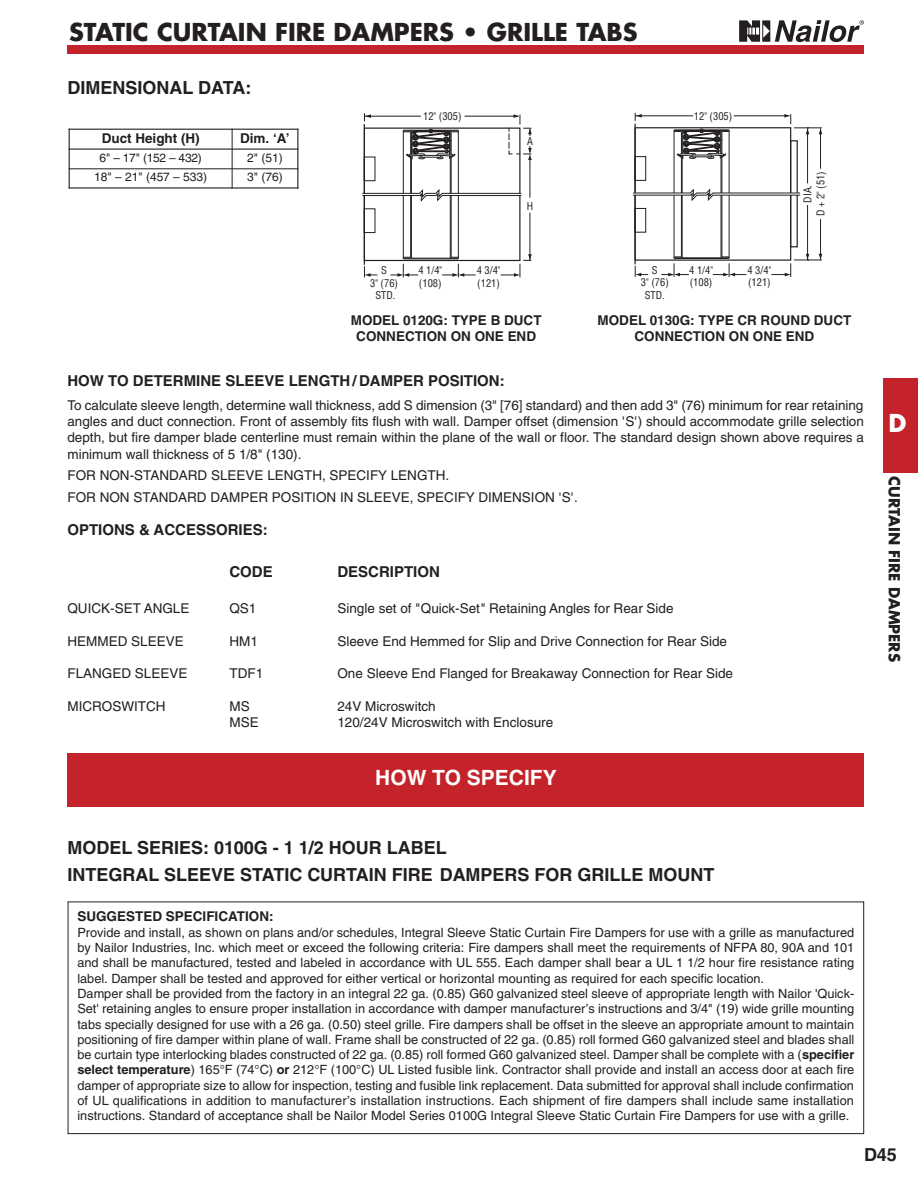
<style>
.page{position:relative;width:918px;height:1188px;background:#fff}
.page>*{position:absolute;margin:0;border:0;box-sizing:border-box;transform-origin:0 0}
.t1{font:700 24px "Futura";color:#231f20}
.t2{font:700 24px "Futura";color:#fff}
.t3{font:700 21px "Helvetica";color:#fff}
.t4{font:700 18px/27px "Helvetica";color:#231f20}
.t5{font:700 15px "Helvetica";color:#231f20}
.t6{font:700 15px "Futura";color:#231f20}
.t7{font:13.5px/16.2px "Helvetica";color:#231f20;text-align:justify}
.t8{font:700 13.5px/16.2px "Helvetica";color:#231f20;text-align:center}
.t9{font:12.75px/15.3px "Helvetica";color:#231f20}
.t10{font:12px "Helvetica";color:#231f20}
.t11{font:condensed 10.5px/12.6px "Helvetica";color:#231f20}
.s1{font-weight:700}
</style>
<div class="page">
<div style="left:884px;top:378px;width:34px;height:94px;background:#c4232a"></div>
<svg style="left:739px;top:20px;width:125px;height:22px"></svg>
<div style="left:68px;top:45px;width:796px;height:8px;background:#c4232a"></div>
<hr style="left:69px;top:129px;width:1px;height:60px;background:#231f20">
<hr style="left:232px;top:129px;width:1px;height:60px;background:#231f20">
<hr style="left:297px;top:129px;width:1px;height:60px;background:#231f20">
<hr style="left:69px;top:129px;width:229px;height:1px;background:#231f20">
<hr style="left:69px;top:149px;width:229px;height:1px;background:#231f20">
<hr style="left:69px;top:168px;width:229px;height:1px;background:#231f20">
<hr style="left:69px;top:187px;width:229px;height:2px;background:#231f20">
<div style="left:68px;top:753px;width:796px;height:54px;background:#c4232a"></div>
<div style="left:68px;top:902px;width:796px;height:232px;border:1px solid #231f20"></div>
<hr style="left:450px;top:158px;width:1px;height:35px;background:#231f20">
<hr style="left:411px;top:158px;width:1px;height:35px;background:#231f20">
<hr style="left:410px;top:158px;width:1px;height:35px;background:#231f20">
<hr style="left:451px;top:158px;width:1px;height:35px;background:#231f20">
<hr style="left:403px;top:131px;width:1px;height:62px;background:#231f20">
<hr style="left:458px;top:131px;width:1px;height:62px;background:#231f20">
<hr style="left:465px;top:116px;width:53px;height:1px;background:#231f20">
<hr style="left:365px;top:116px;width:56px;height:1px;background:#231f20">
<svg style="left:364px;top:113px;width:7px;height:8px"></svg>
<hr style="left:530px;top:158px;width:1px;height:40px;background:#231f20">
<svg style="left:362px;top:189px;width:170px;height:88px"></svg>
<svg style="left:403px;top:127px;width:56px;height:33px"></svg>
<div style="left:364px;top:128px;width:156px;height:66px;border:1px solid #231f20"></div>
<div style="left:364px;top:195px;width:157px;height:66px;border:1px solid #231f20"></div>
<hr style="left:364px;top:124px;width:1px;height:69px;background:#231f20">
<hr style="left:364px;top:195px;width:1px;height:70px;background:#231f20">
<div style="left:364px;top:208px;width:11px;height:25px;border:1px solid #231f20"></div>
<div style="left:364px;top:157px;width:11px;height:24px;border:1px solid #231f20"></div>
<svg style="left:509px;top:114px;width:23px;height:46px"></svg>
<hr style="left:721px;top:158px;width:1px;height:35px;background:#231f20">
<hr style="left:682px;top:158px;width:1px;height:35px;background:#231f20">
<hr style="left:681px;top:157px;width:1px;height:36px;background:#231f20">
<hr style="left:722px;top:157px;width:1px;height:36px;background:#231f20">
<hr style="left:674px;top:131px;width:1px;height:62px;background:#231f20">
<hr style="left:729px;top:131px;width:1px;height:62px;background:#231f20">
<svg style="left:673px;top:129px;width:57px;height:31px"></svg>
<hr style="left:734px;top:116px;width:55px;height:1px;background:#231f20">
<hr style="left:635px;top:116px;width:58px;height:1px;background:#231f20">
<svg style="left:635px;top:113px;width:7px;height:8px"></svg>
<hr style="left:807px;top:128px;width:1px;height:55px;background:#231f20">
<hr style="left:820px;top:128px;width:1px;height:41px;background:#231f20">
<svg style="left:784px;top:114px;width:38px;height:20px"></svg>
<svg style="left:633px;top:189px;width:189px;height:88px"></svg>
<div style="left:634px;top:127px;width:157px;height:66px;border:1px solid #231f20"></div>
<hr style="left:634px;top:124px;width:2px;height:69px;background:#231f20">
<hr style="left:634px;top:195px;width:2px;height:69px;background:#231f20">
<div style="left:634px;top:208px;width:12px;height:25px;border:1px solid #231f20"></div>
<div style="left:634px;top:156px;width:12px;height:25px;border:1px solid #231f20"></div>
<div style="left:790px;top:140px;width:8px;height:53px;border:1px solid #231f20"></div>
<div style="left:790px;top:194px;width:8px;height:53px;border:1px solid #231f20"></div>
<h1 class="t1" style="left:69px;top:22px;width:570px">STATIC CURTAIN FIRE DAMPERS • GRILLE TABS</h1>
<h3 class="t4" style="left:68px;top:76px;width:185px">DIMENSIONAL DATA:</h3>
<p class="t8" style="left:102px;top:131px;width:100px">Duct Height (H)</p>
<p class="t8" style="left:240px;top:131px;width:51px">Dim. ‘A’</p>
<p class="t10" style="left:100px;top:153px;width:104px">6" – 17" (152 – 432)</p>
<p class="t10" style="left:247px;top:153px;width:37px">2" (51)</p>
<p class="t10" style="left:94px;top:173px;width:115px">18" – 21" (457 – 533)</p>
<p class="t10" style="left:247px;top:173px;width:37px">3" (76)</p>
<p class="t11" style="left:423px;top:111px;width:40px">12" (305)</p>
<p class="t11" style="left:370px;top:265px;width:29px;text-align:center">S<br>3" (76)<br>STD.</p>
<p class="t11" style="left:418px;top:265px;width:25px">4 1/4" (108)</p>
<p class="t11" style="left:477px;top:265px;width:25px">4 3/4" (121)</p>
<p class="t11" style="left:527px;top:136px;width:7px">A</p>
<p class="t11" style="left:527px;top:200px;width:8px">H</p>
<p class="t11" style="left:694px;top:110px;width:40px">12" (305)</p>
<p class="t11" style="left:641px;top:264px;width:29px;text-align:center">S<br>3" (76)<br>STD.</p>
<p class="t11" style="left:689px;top:264px;width:25px">4 1/4" (108)</p>
<p class="t11" style="left:747px;top:264px;width:25px">4 3/4" (121)</p>
<p class="t11" style="left:802px;top:216px;width:46px;text-align:center;rotate:-90deg">DIA.<br>D + 2" (51)</p>
<p class="t8" style="left:351px;top:314px;width:192px">MODEL 0120G: TYPE B DUCT<br>CONNECTION ON ONE END</p>
<p class="t8" style="left:598px;top:314px;width:255px">MODEL 0130G: TYPE CR ROUND DUCT<br>CONNECTION ON ONE END</p>
<p class="t5" style="left:68px;top:376px;width:439px">HOW TO DETERMINE SLEEVE LENGTH / DAMPER POSITION:</p>
<p class="t7" style="left:68px;top:398px;width:798px">To calculate sleeve length, determine wall thickness, add S dimension (3" [76] standard) and then add 3" (76) minimum for rear retaining angles and duct connection. Front of assembly fits flush with wall. Damper offset (dimension 'S') should accommodate grille selection depth, but fire damper blade centerline must remain within the plane of the wall or floor. The standard design shown above requires a minimum wall thickness of 5 1/8" (130).</p>
<p class="t7" style="left:68px;top:466px;width:512px;line-height:21.6px">FOR NON-STANDARD SLEEVE LENGTH, SPECIFY LENGTH.<br>FOR NON STANDARD DAMPER POSITION IN SLEEVE, SPECIFY DIMENSION 'S'.</p>
<p class="t5" style="left:68px;top:525px;width:202px">OPTIONS &amp; ACCESSORIES:</p>
<p class="t5" style="left:230px;top:566px;width:45px">CODE</p>
<p class="t5" style="left:337px;top:566px;width:104px">DESCRIPTION</p>
<p class="t7" style="left:68px;top:601px;width:123px">QUICK-SET ANGLE</p>
<p class="t7" style="left:229px;top:601px;width:28px">QS1</p>
<p class="t7" style="left:337px;top:601px;width:338px">Single set of "Quick-Set" Retaining Angles for Rear Side</p>
<p class="t7" style="left:68px;top:634px;width:118px">HEMMED SLEEVE</p>
<p class="t7" style="left:229px;top:634px;width:30px">HM1</p>
<p class="t7" style="left:337px;top:634px;width:391px">Sleeve End Hemmed for Slip and Drive Connection for Rear Side</p>
<p class="t7" style="left:68px;top:667px;width:121px">FLANGED SLEEVE</p>
<p class="t7" style="left:229px;top:667px;width:35px">TDF1</p>
<p class="t7" style="left:337px;top:667px;width:397px">One Sleeve End Flanged for Breakaway Connection for Rear Side</p>
<p class="t7" style="left:68px;top:699px;width:100px">MICROSWITCH</p>
<p class="t7" style="left:230px;top:699px;width:22px">MS</p>
<p class="t7" style="left:338px;top:699px;width:100px">24V Microswitch</p>
<p class="t7" style="left:230px;top:715px;width:31px">MSE</p>
<p class="t7" style="left:338px;top:715px;width:217px">120/24V Microswitch with Enclosure</p>
<h2 class="t3" style="left:375px;top:770px;width:183px">HOW TO SPECIFY</h2>
<h3 class="t4" style="left:68px;top:836px;width:648px">MODEL SERIES: 0100G - 1 1/2 HOUR LABEL<br>INTEGRAL SLEEVE STATIC CURTAIN FIRE DAMPERS FOR GRILLE MOUNT</h3>
<p class="t8" style="left:77px;top:910px;width:198px">SUGGESTED SPECIFICATION:</p>
<p class="t9" style="left:77px;top:926px;width:778px">Provide and install, as shown on plans and/or schedules, Integral Sleeve Static Curtain Fire Dampers for use with a grille as manufactured by Nailor Industries, Inc. which meet or exceed the following criteria: Fire dampers shall meet the requirements of NFPA 80, 90A and 101 and shall be manufactured, tested and labeled in accordance with UL 555. Each damper shall bear a UL 1 1/2 hour fire resistance rating label. Damper shall be tested and approved for either vertical or horizontal mounting as required for each specific location.<br>Damper shall be provided from the factory in an integral 22 ga. (0.85) G60 galvanized steel sleeve of appropriate length with Nailor 'Quick-Set' retaining angles to ensure proper installation in accordance with damper manufacturer’s instructions and 3/4" (19) wide grille mounting tabs specially designed for use with a 26 ga. (0.50) steel grille. Fire dampers shall be offset in the sleeve an appropriate amount to maintain positioning of fire damper within plane of wall. Frame shall be constructed of 22 ga. (0.85) roll formed G60 galvanized steel and blades shall be curtain type interlocking blades constructed of 22 ga. (0.85) roll formed G60 galvanized steel. Damper shall be complete with a (<span class="s1">specifier select temperature</span>) 165°F (74°C) <span class="s1">or</span> 212°F (100°C) UL Listed fusible link. Contractor shall provide and install an access door at each fire damper of appropriate size to allow for inspection, testing and fusible link replacement. Data submitted for approval shall include confirmation of UL qualifications in addition to manufacturer’s installation instructions. Each shipment of fire dampers shall include same installation instructions. Standard of acceptance shall be Nailor Model Series 0100G Integral Sleeve Static Curtain Fire Dampers for use with a grille.</p>
<h1 class="t2" style="left:888px;top:412px;width:20px">D</h1>
<p class="t6" style="left:901px;top:476px;width:187px;rotate:90deg">CURTAIN FIRE DAMPERS</p>
<h3 class="t4" style="left:864px;top:1143px;width:34px">D45</h3>
</div>
